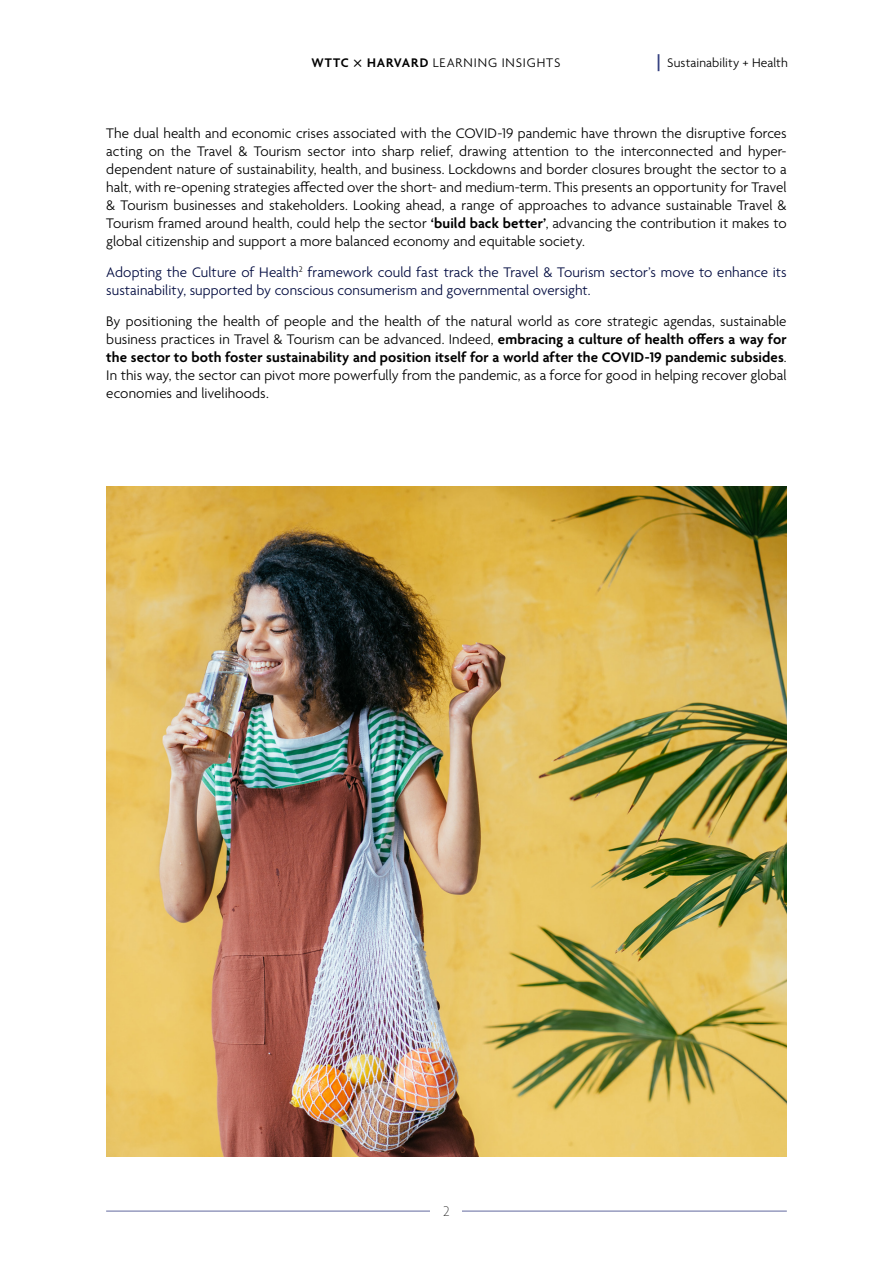
<style>
.page{position:relative;width:893px;height:1263px;background:#fff}
.page>*{position:absolute;margin:0;border:0;box-sizing:border-box;transform-origin:0 0}
.Body{font:300 15px/18px "Agenda";letter-spacing:.005em;color:#000;text-align:justify}
.Body-2{font:300 15px/18px "Agenda";letter-spacing:.005em;color:#000a3f}
.t1{font:100 15px "Agenda";color:#000}
.t2{font:300 13.5px "Agenda";letter-spacing:.065em;color:#000}
.t3{font:300 13.5px "Agenda";letter-spacing:.015em;color:#000}
.t4{font:600 13.5px "Agenda";color:#000}
.s1{font-weight:600}
.s2{font-weight:600;font-size:18px;color:#333f7f}
</style>
<div class="page">
<img style="left:106px;top:486px;width:681px;height:671px">
<hr style="left:106px;top:1211px;width:681px;height:1px;background:#62699f">
<div style="left:431px;top:1204px;width:31px;height:27px;background:#fff"></div>
<p class="t4" style="left:311px;top:55px;width:39px">WTTC</p>
<p class="t2" style="left:367px;top:55px;width:195px"><span class="s1">HARVARD</span> LEARNING INSIGHTS</p>
<p class="t3" style="left:657px;top:55px;width:133px"><span class="s2">|</span> Sustainability + Health</p>
<p class="Body" style="left:106px;top:125px;width:682px">The dual health and economic crises associated with the COVID-19 pandemic have thrown the disruptive forces acting on the Travel &amp; Tourism sector into sharp relief, drawing attention to the interconnected and hyper&shy;dependent nature of sustainability, health, and business. Lockdowns and border closures brought the sector to a halt, with re-opening strategies affected over the short- and medium-term. This presents an opportunity for Travel &amp; Tourism businesses and stakeholders. Looking ahead, a range of approaches to advance sustainable Travel &amp; Tourism framed around health, could help the sector <span class="s1">‘build back better’</span>, advancing the contribution it makes to global citizenship and support a more balanced economy and equitable society.</p>
<p class="Body-2" style="left:106px;top:264px;width:682px">Adopting the Culture of Health<sup>2</sup> framework could fast track the Travel &amp; Tourism sector’s move to enhance its sustainability, supported by conscious consumerism and governmental oversight.</p>
<p class="Body" style="left:106px;top:313px;width:682px">By positioning the health of people and the health of the natural world as core strategic agendas, sustainable business practices in Travel &amp; Tourism can be advanced. Indeed, <span class="s1">embracing a culture of health offers a way for the sector to both foster sustainability and position itself for a world after the COVID-19 pandemic subsides</span>.<br>In this way, the sector can pivot more powerfully from the pandemic, as a force for good in helping recover global economies and livelihoods.</p>
<p class="t1" style="left:443px;top:1203px;width:8px">2</p>
</div>
